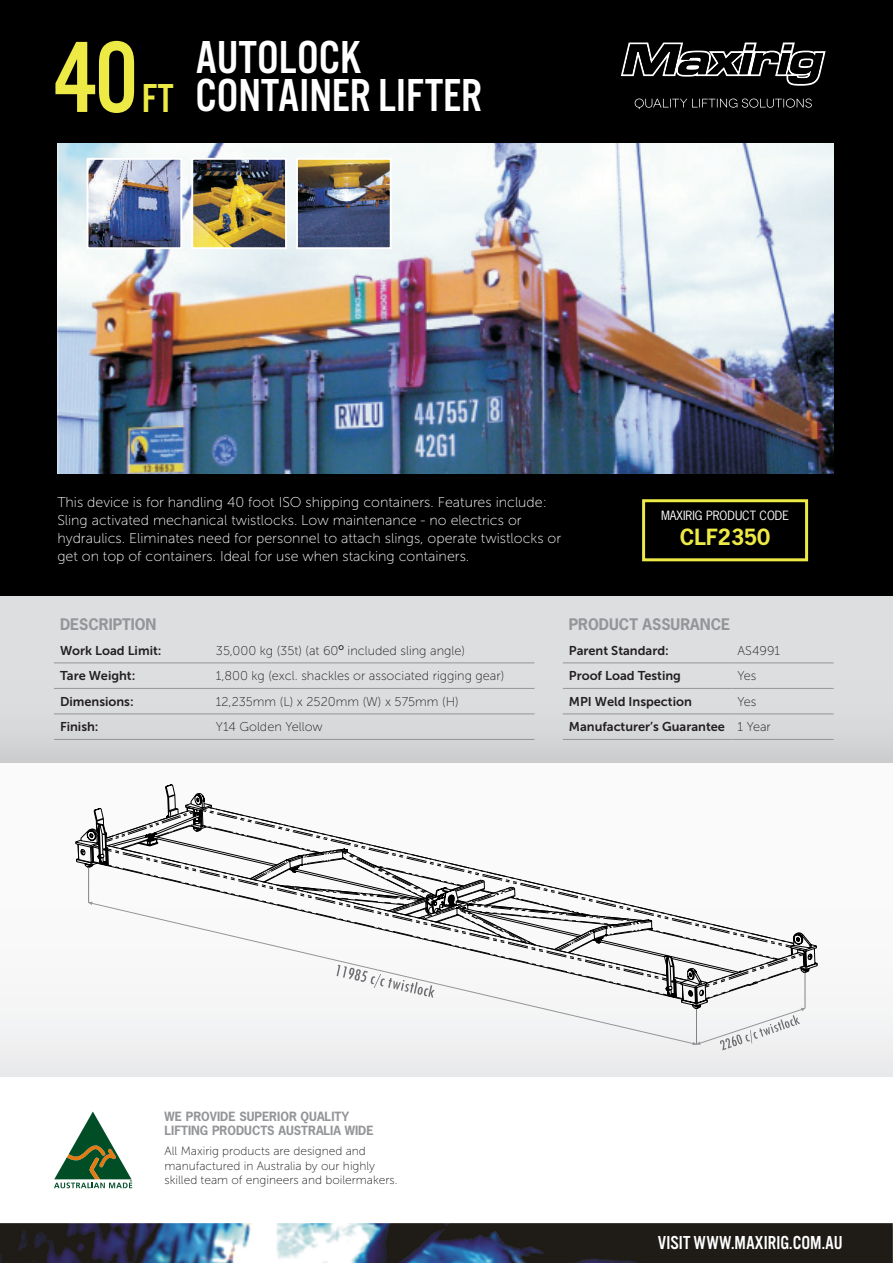
<style>
.page{position:relative;width:893px;height:1263px;background:#fff}
.page>*{position:absolute;margin:0;border:0;box-sizing:border-box;transform-origin:0 0}
.t1{font:105px "Alternate Gothic FS Three";color:#edea45}
.t2{font:48px "Alternate Gothic FS Three";color:#fff}
.t3{font:42px "Alternate Gothic FS Three";color:#edea45}
.t4{font:700 21px "News Gothic Std";color:#edea45}
.t5{font:19.5px "Alternate Gothic FS Three";letter-spacing:.005em;color:#fff}
.t6{font:700 15px "News Gothic Std";color:#939598}
.t7{font:14.25px/18px "Museo Sans 100";color:#fff}
.t8{font:12.75px "Museo Sans 100";color:#231f20}
.t9{font:12.75px "Museo Sans 700";color:#231f20}
.t10{font:12px/14.4px "Museo Sans 100";color:#231f20}
.t11{font:700 12px/14.4px "News Gothic Std";color:#939598}
.t12{font:12px "News Gothic Std";color:#fff}
</style>
<div class="page">
<div style="left:0;top:763px;width:893px;height:313px;background:linear-gradient(to right,#f2f3f3,#f4f4f5)"></div>
<div style="left:0;top:595px;width:893px;height:168px;background:linear-gradient(to bottom,#e0e1e3,#d3d4d6)"></div>
<div style="left:0;top:0;width:893px;height:595px;background:#000001"></div>
<div style="left:642px;top:499px;width:166px;height:62px;border:3px solid #edea45"></div>
<svg style="left:54px;top:1111px;width:78px;height:77px"></svg>
<img style="left:0;top:1223px;width:893px;height:40px">
<svg style="left:635px;top:99px;width:177px;height:10px"></svg>
<svg style="left:621px;top:43px;width:205px;height:43px"></svg>
<img style="left:57px;top:144px;width:777px;height:330px">
<img style="left:90px;top:161px;width:89px;height:85px">
<div style="left:87px;top:158px;width:95px;height:91px;border:2px solid #fff"></div>
<img style="left:194px;top:161px;width:90px;height:85px">
<div style="left:191px;top:158px;width:96px;height:91px;border:2px solid #fff"></div>
<img style="left:299px;top:161px;width:90px;height:85px">
<div style="left:296px;top:158px;width:96px;height:91px;border:2px solid #fff"></div>
<hr style="left:54px;top:662px;width:156px;height:1px;background:#939598">
<hr style="left:210px;top:662px;width:324px;height:1px;background:#939598">
<hr style="left:54px;top:688px;width:156px;height:1px;background:#939598">
<hr style="left:210px;top:688px;width:324px;height:1px;background:#939598">
<hr style="left:54px;top:713px;width:156px;height:1px;background:#939598">
<hr style="left:210px;top:713px;width:324px;height:1px;background:#939598">
<hr style="left:54px;top:739px;width:156px;height:1px;background:#939598">
<hr style="left:210px;top:739px;width:324px;height:1px;background:#939598">
<hr style="left:563px;top:662px;width:168px;height:1px;background:#939598">
<hr style="left:731px;top:662px;width:103px;height:1px;background:#939598">
<hr style="left:563px;top:688px;width:168px;height:1px;background:#939598">
<hr style="left:731px;top:688px;width:103px;height:1px;background:#939598">
<hr style="left:563px;top:713px;width:168px;height:1px;background:#939598">
<hr style="left:731px;top:713px;width:103px;height:1px;background:#939598">
<hr style="left:563px;top:739px;width:168px;height:1px;background:#939598">
<hr style="left:731px;top:739px;width:103px;height:1px;background:#939598">
<svg style="left:94px;top:784px;width:580px;height:9px"></svg>
<svg style="left:87px;top:794px;width:731px;height:256px"></svg>
<p class="t1" style="left:54px;top:23px;width:85px">40</p>
<p class="t3" style="left:142px;top:76px;width:33px">FT</p>
<p class="t2" style="left:196px;top:32px;width:167px">AUTOLOCK</p>
<p class="t2" style="left:196px;top:70px;width:288px">CONTAINER LIFTER</p>
<p class="t7" style="left:57px;top:493px;width:505px">This device is for handling 40 foot ISO shipping containers. Features include:<br>Sling activated mechanical twistlocks. Low maintenance - no electrics or hydraulics. Eliminates need for personnel to attach slings, operate twistlocks or get on top of containers. Ideal for use when stacking containers.</p>
<p class="t12" style="left:661px;top:508px;width:130px">MAXIRIG PRODUCT CODE</p>
<p class="t4" style="left:680px;top:523px;width:92px">CLF2350</p>
<p class="t6" style="left:60px;top:615px;width:98px">DESCRIPTION</p>
<p class="t9" style="left:60px;top:643px;width:103px">Work Load Limit:</p>
<p class="t8" style="left:216px;top:644px;width:251px">35,000 kg (35t) (at 60<sup>O</sup> included sling angle)</p>
<p class="t9" style="left:60px;top:669px;width:77px">Tare Weight:</p>
<p class="t8" style="left:216px;top:669px;width:290px">1,800 kg (excl. shackles or associated rigging gear)</p>
<p class="t9" style="left:60px;top:694px;width:75px">Dimensions:</p>
<p class="t8" style="left:216px;top:695px;width:244px">12,235mm (L) x 2520mm (W) x 575mm (H)</p>
<p class="t9" style="left:60px;top:720px;width:40px">Finish:</p>
<p class="t8" style="left:216px;top:720px;width:108px">Y14 Golden Yellow</p>
<p class="t6" style="left:569px;top:615px;width:163px">PRODUCT ASSURANCE</p>
<p class="t9" style="left:569px;top:643px;width:101px">Parent Standard:</p>
<p class="t8" style="left:737px;top:644px;width:44px">AS4991</p>
<p class="t9" style="left:569px;top:669px;width:114px">Proof Load Testing</p>
<p class="t8" style="left:737px;top:669px;width:20px">Yes</p>
<p class="t9" style="left:569px;top:694px;width:125px">MPI Weld Inspection</p>
<p class="t8" style="left:737px;top:695px;width:20px">Yes</p>
<p class="t9" style="left:569px;top:720px;width:158px">Manufacturer’s Guarantee</p>
<p class="t8" style="left:737px;top:720px;width:35px">1 Year</p>
<p class="t11" style="left:165px;top:1109px;width:211px">WE PROVIDE SUPERIOR QUALITY<br>LIFTING PRODUCTS AUSTRALIA WIDE</p>
<p class="t10" style="left:165px;top:1144px;width:234px">All Maxirig products are designed and manufactured in Australia by our highly skilled team of engineers and boilermakers.</p>
<h3 class="t5" style="left:658px;top:1233px;width:186px">VISIT WWW.MAXIRIG.COM.AU</h3>
</div>
